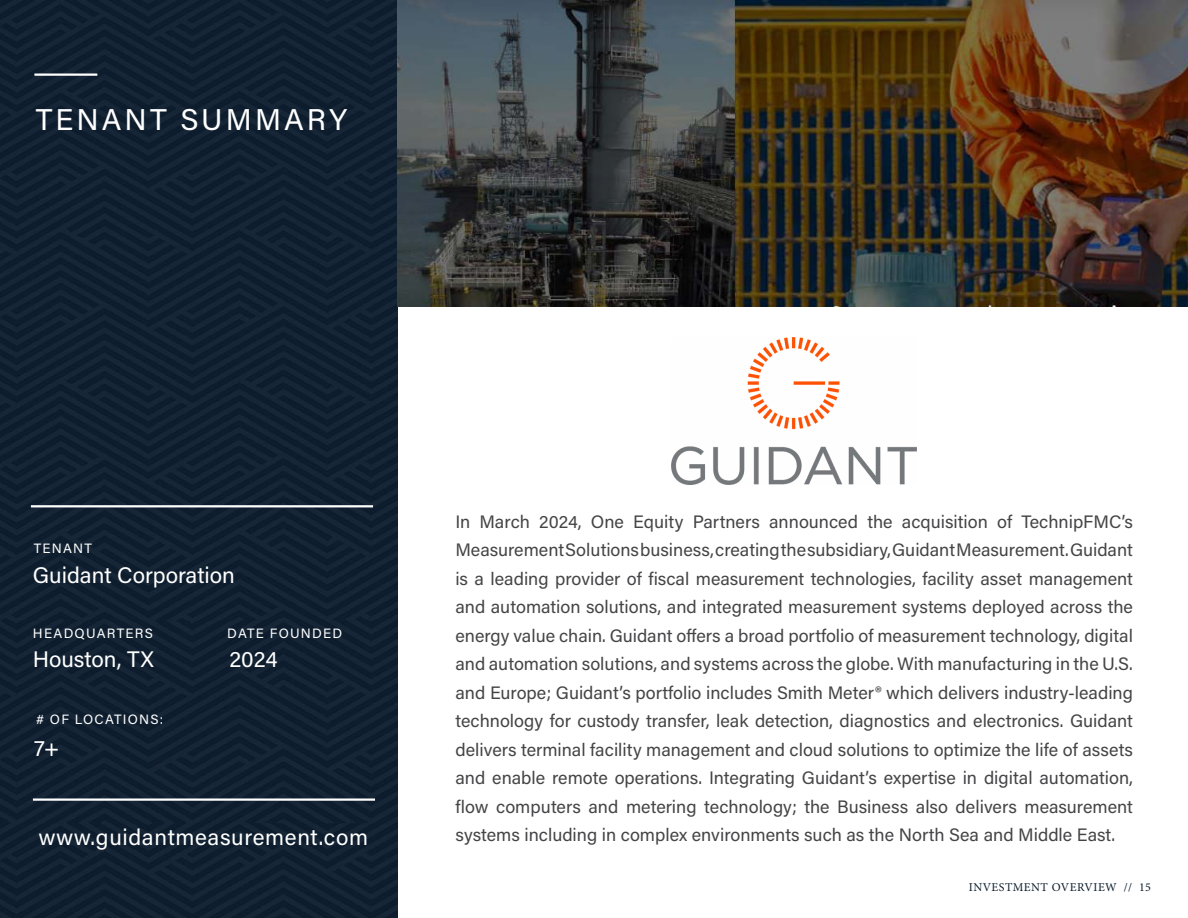
<style>
.page{position:relative;width:1188px;height:918px;background:#fff}
.page>*{position:absolute;margin:0;border:0;box-sizing:border-box;transform-origin:0 0}
.t1{font:30px "Acumin Pro";letter-spacing:.1em;color:#fff}
.t2{font:22.5px "Acumin Pro";letter-spacing:.005em;color:#fff}
.t3{font:22.5px "Acumin Pro";letter-spacing:.03em;color:#fff}
.t4{font:18px/28.5px "Acumin Pro";color:#454547;text-align:justify}
.t5{font:13.5px "Acumin Pro";letter-spacing:.09em;color:#fff}
.t6{font:12px "Minion Pro";letter-spacing:.04em;color:#0b1d2b}
</style>
<div class="page">
<div style="left:0;top:0;width:398px;height:918px;background:#102030"></div>
<hr style="left:31px;top:505px;width:342px;height:2px;background:#fff">
<hr style="left:33px;top:798px;width:342px;height:3px;background:#fff">
<hr style="left:34px;top:74px;width:63px;height:2px;background:#fff">
<img style="left:398px;top:0;width:790px;height:307px">
<img style="left:672px;top:337px;width:245px;height:147px">
<h1 class="t1" style="left:36px;top:99px;width:313px">TENANT SUMMARY</h1>
<p class="t5" style="left:34px;top:539px;width:60px">TENANT</p>
<p class="t2" style="left:33px;top:560px;width:203px">Guidant Corporation</p>
<p class="t5" style="left:33px;top:624px;width:122px">HEADQUARTERS</p>
<p class="t5" style="left:227px;top:624px;width:117px">DATE FOUNDED</p>
<p class="t2" style="left:33px;top:644px;width:122px">Houston, TX</p>
<p class="t2" style="left:229px;top:644px;width:50px">2024</p>
<p class="t5" style="left:36px;top:710px;width:128px"># OF LOCATIONS:</p>
<p class="t2" style="left:34px;top:733px;width:27px">7+</p>
<p class="t3" style="left:38px;top:822px;width:331px">www.guidantmeasurement.com</p>
<p class="t4" style="left:455px;top:507px;width:679px">In March 2024, One Equity Partners announced the acquisition of TechnipFMC’s Measurement Solutions business, creating the subsidiary, Guidant Measurement. Guidant is a leading provider of fiscal measurement technologies, facility asset management and automation solutions, and integrated measurement systems deployed across the energy value chain. Guidant offers a broad portfolio of measurement technology, digital and automation solutions, and systems across the globe. With manufacturing in the U.S. and Europe; Guidant’s portfolio includes Smith Meter® which delivers industry-leading technology for custody transfer, leak detection, diagnostics and electronics. Guidant delivers terminal facility management and cloud solutions to optimize the life of assets and enable remote operations. Integrating Guidant’s expertise in digital automation, flow computers and metering technology; the Business also delivers measurement systems including in complex environments such as the North Sea and Middle East.</p>
<p class="t6" style="left:969px;top:879px;width:184px">INVESTMENT OVERVIEW // 15</p>
</div>
